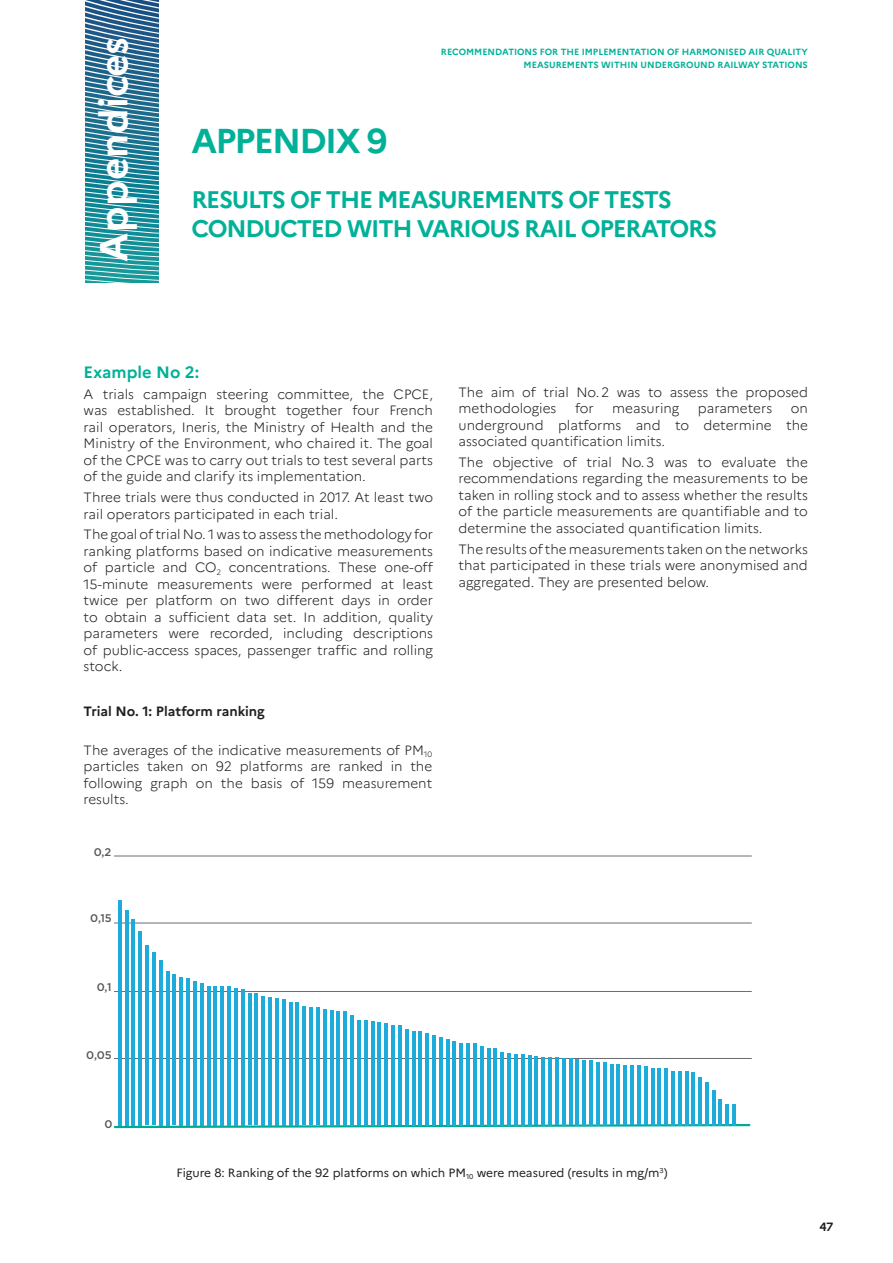
<style>
.page{position:relative;width:893px;height:1263px;background:#fff}
.page>*{position:absolute;margin:0;border:0;box-sizing:border-box;transform-origin:0 0}
.t1{font:700 39px "Marianne";color:#fff}
.t2{font:700 34.5px "Marianne";letter-spacing:-.05em;color:#00b198}
.t3{font:700 24px/28.8px "Marianne";letter-spacing:-.05em;color:#00b198}
.t4{font:700 16.5px "Marianne";color:#00b198}
.t5{font:300 13.5px/16.5px "Marianne";color:#231f20;text-align:justify}
.t6{font:700 13.5px "Marianne";color:#231f20}
.t7{font:12px "Marianne";color:#231f20}
.t8{font:700 12px "Marianne";color:#231f20}
.t9{font:500 11.1px "Gotham";color:#57585a}
.t10{font:700 9px/13.5px "Marianne";color:#00b198;text-align:right}
</style>
<div class="page">
<svg style="left:85px;top:0;width:73px;height:283px;background:#4a93a8"></svg>
<hr style="left:114px;top:1058px;width:638px;height:1px;background:#6c6d70">
<hr style="left:114px;top:991px;width:638px;height:1px;background:#6c6d70">
<hr style="left:114px;top:923px;width:638px;height:1px;background:#6c6d70">
<hr style="left:114px;top:856px;width:638px;height:1px;background:#6c6d70">
<svg style="left:114px;top:1123px;width:637px;height:6px"></svg>
<hr style="left:118px;top:900px;width:3px;height:225px;background:#1cabdb">
<hr style="left:125px;top:910px;width:3px;height:215px;background:#1cabdb">
<hr style="left:132px;top:919px;width:3px;height:206px;background:#1cabdb">
<hr style="left:139px;top:931px;width:3px;height:194px;background:#1cabdb">
<hr style="left:146px;top:946px;width:3px;height:179px;background:#1cabdb">
<hr style="left:152px;top:952px;width:4px;height:173px;background:#1cabdb">
<hr style="left:159px;top:960px;width:3px;height:165px;background:#1cabdb">
<hr style="left:166px;top:971px;width:3px;height:154px;background:#1cabdb">
<hr style="left:173px;top:974px;width:3px;height:151px;background:#1cabdb">
<hr style="left:180px;top:977px;width:3px;height:148px;background:#1cabdb">
<hr style="left:187px;top:978px;width:3px;height:147px;background:#1cabdb">
<hr style="left:193px;top:981px;width:3px;height:144px;background:#1cabdb">
<hr style="left:200px;top:983px;width:3px;height:142px;background:#1cabdb">
<hr style="left:207px;top:986px;width:3px;height:139px;background:#1cabdb">
<hr style="left:214px;top:986px;width:3px;height:139px;background:#1cabdb">
<hr style="left:221px;top:986px;width:3px;height:139px;background:#1cabdb">
<hr style="left:227px;top:986px;width:4px;height:139px;background:#1cabdb">
<hr style="left:234px;top:988px;width:3px;height:137px;background:#1cabdb">
<hr style="left:241px;top:989px;width:3px;height:136px;background:#1cabdb">
<hr style="left:248px;top:993px;width:3px;height:132px;background:#1cabdb">
<hr style="left:255px;top:993px;width:3px;height:132px;background:#1cabdb">
<hr style="left:262px;top:996px;width:3px;height:129px;background:#1cabdb">
<hr style="left:268px;top:997px;width:4px;height:128px;background:#1cabdb">
<hr style="left:275px;top:998px;width:3px;height:127px;background:#1cabdb">
<hr style="left:282px;top:999px;width:3px;height:126px;background:#1cabdb">
<hr style="left:289px;top:1002px;width:3px;height:123px;background:#1cabdb">
<hr style="left:296px;top:1002px;width:3px;height:123px;background:#1cabdb">
<hr style="left:303px;top:1006px;width:3px;height:119px;background:#1cabdb">
<hr style="left:309px;top:1008px;width:4px;height:117px;background:#1cabdb">
<hr style="left:316px;top:1008px;width:3px;height:117px;background:#1cabdb">
<hr style="left:323px;top:1009px;width:3px;height:116px;background:#1cabdb">
<hr style="left:330px;top:1010px;width:3px;height:115px;background:#1cabdb">
<hr style="left:337px;top:1011px;width:3px;height:114px;background:#1cabdb">
<hr style="left:344px;top:1011px;width:3px;height:114px;background:#1cabdb">
<hr style="left:350px;top:1015px;width:4px;height:110px;background:#1cabdb">
<hr style="left:357px;top:1020px;width:3px;height:105px;background:#1cabdb">
<hr style="left:364px;top:1020px;width:3px;height:105px;background:#1cabdb">
<hr style="left:371px;top:1021px;width:3px;height:104px;background:#1cabdb">
<hr style="left:378px;top:1022px;width:3px;height:103px;background:#1cabdb">
<hr style="left:385px;top:1023px;width:3px;height:102px;background:#1cabdb">
<hr style="left:391px;top:1025px;width:4px;height:100px;background:#1cabdb">
<hr style="left:398px;top:1025px;width:3px;height:100px;background:#1cabdb">
<hr style="left:405px;top:1029px;width:3px;height:96px;background:#1cabdb">
<hr style="left:412px;top:1031px;width:3px;height:94px;background:#1cabdb">
<hr style="left:419px;top:1031px;width:3px;height:94px;background:#1cabdb">
<hr style="left:426px;top:1033px;width:3px;height:92px;background:#1cabdb">
<hr style="left:432px;top:1035px;width:4px;height:90px;background:#1cabdb">
<hr style="left:439px;top:1037px;width:3px;height:88px;background:#1cabdb">
<hr style="left:446px;top:1039px;width:3px;height:86px;background:#1cabdb">
<hr style="left:453px;top:1041px;width:3px;height:84px;background:#1cabdb">
<hr style="left:460px;top:1043px;width:3px;height:82px;background:#1cabdb">
<hr style="left:467px;top:1043px;width:3px;height:82px;background:#1cabdb">
<hr style="left:473px;top:1043px;width:4px;height:82px;background:#1cabdb">
<hr style="left:480px;top:1046px;width:3px;height:79px;background:#1cabdb">
<hr style="left:487px;top:1048px;width:3px;height:77px;background:#1cabdb">
<hr style="left:494px;top:1048px;width:3px;height:77px;background:#1cabdb">
<hr style="left:501px;top:1052px;width:3px;height:73px;background:#1cabdb">
<hr style="left:508px;top:1053px;width:3px;height:72px;background:#1cabdb">
<hr style="left:514px;top:1054px;width:3px;height:71px;background:#1cabdb">
<hr style="left:521px;top:1054px;width:3px;height:71px;background:#1cabdb">
<hr style="left:528px;top:1055px;width:3px;height:70px;background:#1cabdb">
<hr style="left:535px;top:1056px;width:3px;height:69px;background:#1cabdb">
<hr style="left:542px;top:1057px;width:3px;height:68px;background:#1cabdb">
<hr style="left:548px;top:1057px;width:4px;height:68px;background:#1cabdb">
<hr style="left:555px;top:1057px;width:3px;height:68px;background:#1cabdb">
<hr style="left:562px;top:1058px;width:3px;height:67px;background:#1cabdb">
<hr style="left:569px;top:1058px;width:3px;height:67px;background:#1cabdb">
<hr style="left:576px;top:1059px;width:3px;height:66px;background:#1cabdb">
<hr style="left:583px;top:1060px;width:3px;height:65px;background:#1cabdb">
<hr style="left:589px;top:1060px;width:4px;height:65px;background:#1cabdb">
<hr style="left:596px;top:1062px;width:3px;height:63px;background:#1cabdb">
<hr style="left:603px;top:1062px;width:3px;height:63px;background:#1cabdb">
<hr style="left:610px;top:1064px;width:3px;height:61px;background:#1cabdb">
<hr style="left:617px;top:1064px;width:3px;height:61px;background:#1cabdb">
<hr style="left:624px;top:1065px;width:3px;height:60px;background:#1cabdb">
<hr style="left:630px;top:1065px;width:4px;height:60px;background:#1cabdb">
<hr style="left:637px;top:1065px;width:3px;height:60px;background:#1cabdb">
<hr style="left:644px;top:1066px;width:3px;height:59px;background:#1cabdb">
<hr style="left:651px;top:1068px;width:3px;height:57px;background:#1cabdb">
<hr style="left:658px;top:1068px;width:3px;height:57px;background:#1cabdb">
<hr style="left:665px;top:1068px;width:3px;height:57px;background:#1cabdb">
<hr style="left:671px;top:1071px;width:4px;height:54px;background:#1cabdb">
<hr style="left:678px;top:1071px;width:3px;height:54px;background:#1cabdb">
<hr style="left:685px;top:1071px;width:3px;height:54px;background:#1cabdb">
<hr style="left:691px;top:1072px;width:4px;height:53px;background:#1cabdb">
<hr style="left:698px;top:1077px;width:3px;height:48px;background:#1cabdb">
<hr style="left:705px;top:1082px;width:3px;height:43px;background:#1cabdb">
<hr style="left:712px;top:1090px;width:3px;height:35px;background:#1cabdb">
<hr style="left:719px;top:1099px;width:3px;height:26px;background:#1cabdb">
<hr style="left:726px;top:1104px;width:3px;height:21px;background:#1cabdb">
<hr style="left:732px;top:1104px;width:4px;height:21px;background:#1cabdb">
<h1 class="t1" style="left:90px;top:262px;width:227px;rotate:-90deg">Appendices</h1>
<p class="t10" style="left:441px;top:45px;width:368px">RECOMMENDATIONS FOR THE IMPLEMENTATION OF HARMONISED AIR QUALITY<br>MEASUREMENTS WITHIN UNDERGROUND RAILWAY STATIONS</p>
<h2 class="t2" style="left:191px;top:120px;width:198px">APPENDIX 9</h2>
<h3 class="t3" style="left:191px;top:185px;width:527px">RESULTS OF THE MEASUREMENTS OF TESTS<br>CONDUCTED WITH VARIOUS RAIL OPERATORS</h3>
<p class="t4" style="left:84px;top:362px;width:117px">Example No 2:</p>
<p class="t5" style="left:84px;top:386px;width:351px">A trials campaign steering committee, the CPCE, was established. It brought together four French rail operators, Ineris, the Ministry of Health and the Ministry of the Environment, who chaired it. The goal of the CPCE was to carry out trials to test several parts of the guide and clarify its implementation.</p>
<p class="t5" style="left:84px;top:489px;width:351px">Three trials were thus conducted in 2017. At least two rail operators participated in each trial.</p>
<p class="t5" style="left:84px;top:526px;width:351px">The goal of trial No. 1 was to assess the methodology for ranking platforms based on indicative measurements of particle and CO<sub>2</sub> concentrations. These one-off 15-minute measurements were performed at least twice per platform on two different days in order to obtain a sufficient data set. In addition, quality parameters were recorded, including descriptions of public-access spaces, passenger traffic and rolling stock.</p>
<p class="t6" style="left:84px;top:703px;width:183px">Trial No. 1: Platform ranking</p>
<p class="t5" style="left:84px;top:742px;width:350px">The averages of the indicative measurements of PM<sub>10 </sub>particles taken on 92 platforms are ranked in the following graph on the basis of 159 measurement results.</p>
<p class="t9" style="left:94px;top:845px;width:19px">0,2</p>
<p class="t9" style="left:90px;top:911px;width:23px">0,15</p>
<p class="t5" style="left:459px;top:383px;width:351px">The aim of trial No.2 was to assess the proposed methodologies</p>
<p class="t5" style="left:575px;top:400px;width:20px">for</p>
<p class="t5" style="left:612px;top:400px;width:69px">measuring</p>
<p class="t5" style="left:698px;top:400px;width:76px">parameters</p>
<p class="t5" style="left:459px;top:400px;width:351px;text-indent:332px">on underground platforms and to determine the associated quantification limits.</p>
<p class="t5" style="left:459px;top:454px;width:351px">The objective of trial No.3 was to evaluate the recommendations regarding the measurements to be taken in rolling stock and to assess whether the results of the particle measurements are quantifiable and to determine the associated quantification limits.</p>
<p class="t5" style="left:459px;top:540px;width:351px">The results of the measurements taken on the networks that participated in these trials were anonymised and aggregated. They are presented below.</p>
<p class="t9" style="left:97px;top:980px;width:16px">0,1</p>
<p class="t9" style="left:86px;top:1048px;width:27px">0,05</p>
<p class="t9" style="left:104px;top:1116px;width:10px">0</p>
<p class="t7" style="left:176px;top:1165px;width:493px">Figure 8: Ranking of the 92 platforms on which PM<sub>10</sub> were measured (results in mg/m<sup>3</sup>)</p>
<p class="t8" style="left:819px;top:1219px;width:15px">47</p>
</div>
